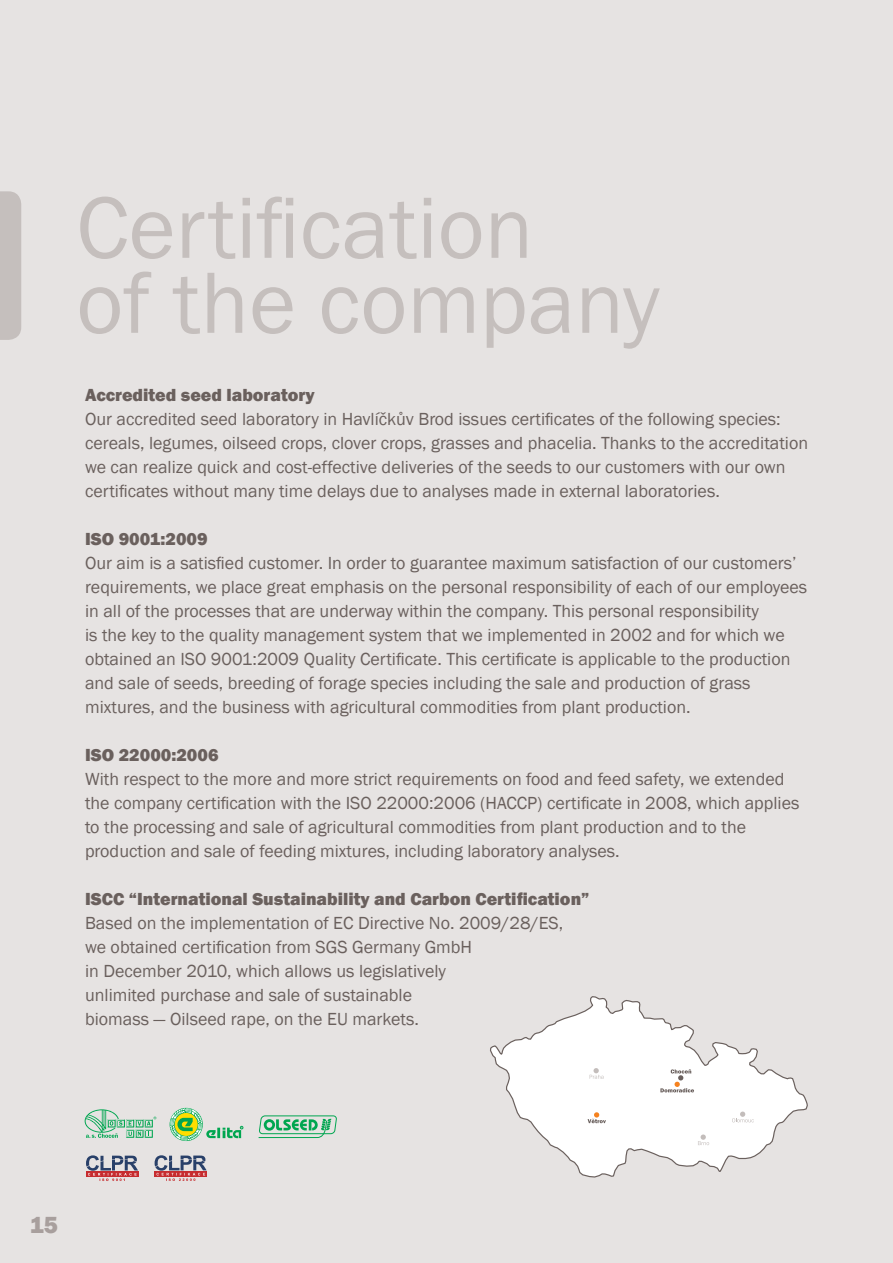
<style>
.page{position:relative;width:893px;height:1263px;background:#e6e3e2}
.page>*{position:absolute;margin:0;border:0;box-sizing:border-box;transform-origin:0 0}
.t1{font:90px/75px "Franklin Gothic";color:#c5bfbd}
.t2{font:800 24px "Franklin Gothic";color:#a89f9d}
.t3{font:18px/24px "Franklin Gothic";color:#6a605d}
.t4{font:800 18px "Franklin Gothic";color:#6a605d}
</style>
<div class="page">
<svg style="left:490px;top:996px;width:318px;height:182px"></svg>
<svg style="left:590px;top:1068px;width:14px;height:11px"></svg>
<svg style="left:660px;top:1069px;width:34px;height:23px"></svg>
<svg style="left:588px;top:1112px;width:18px;height:11px"></svg>
<svg style="left:698px;top:1134px;width:11px;height:11px"></svg>
<svg style="left:732px;top:1111px;width:22px;height:11px"></svg>
<div style="left:0;top:191px;width:21px;height:149px;background:#c5bfbd"></div>
<svg style="left:86px;top:1155px;width:52px;height:26px"></svg>
<svg style="left:155px;top:1155px;width:52px;height:26px"></svg>
<svg style="left:170px;top:1108px;width:73px;height:33px"></svg>
<svg style="left:85px;top:1109px;width:71px;height:29px"></svg>
<svg style="left:258px;top:1115px;width:79px;height:23px"></svg>
<h1 class="t1" style="left:77px;top:189px;width:585px">Certification<br>of the company</h1>
<p class="t4" style="left:85px;top:384px;width:231px">Accredited seed laboratory</p>
<p class="t3" style="left:85px;top:406px;width:725px">Our accredited seed laboratory in Havlíčkův Brod issues certificates of the following species: cereals, legumes, oilseed crops, clover crops, grasses and phacelia. Thanks to the accreditation we can realize quick and cost-effective deliveries of the seeds to our customers with our own certificates without many time delays due to analyses made in external laboratories.</p>
<p class="t4" style="left:85px;top:528px;width:124px">ISO 9001:2009</p>
<p class="t3" style="left:85px;top:550px;width:724px">Our aim is a satisfied customer. In order to guarantee maximum satisfaction of our customers’ requirements, we place great emphasis on the personal responsibility of each of our employees in all of the processes that are underway within the company. This personal responsibility<br>is the key to the quality management system that we implemented in 2002 and for which we obtained an ISO 9001:2009 Quality Certificate. This certificate is applicable to the production and sale of seeds, breeding of forage species including the sale and production of grass mixtures, and the business with agricultural commodities from plant production.</p>
<p class="t4" style="left:85px;top:744px;width:135px">ISO 22000:2006</p>
<p class="t3" style="left:85px;top:766px;width:716px">With respect to the more and more strict requirements on food and feed safety, we extended the company certification with the ISO 22000:2006 (HACCP) certificate in 2008, which applies to the processing and sale of agricultural commodities from plant production and to the production and sale of feeding mixtures, including laboratory analyses.</p>
<p class="t4" style="left:85px;top:888px;width:506px">ISCC “International Sustainability and Carbon Certification”</p>
<p class="t3" style="left:85px;top:910px;width:480px">Based on the implementation of EC Directive No. 2009/28/ES, we obtained certification from SGS Germany GmbH<br>in December 2010, which allows us legislatively<br>unlimited purchase and sale of sustainable<br>biomass — Oilseed rape, on the EU markets.</p>
<h2 class="t2" style="left:30px;top:1211px;width:30px">15</h2>
</div>
